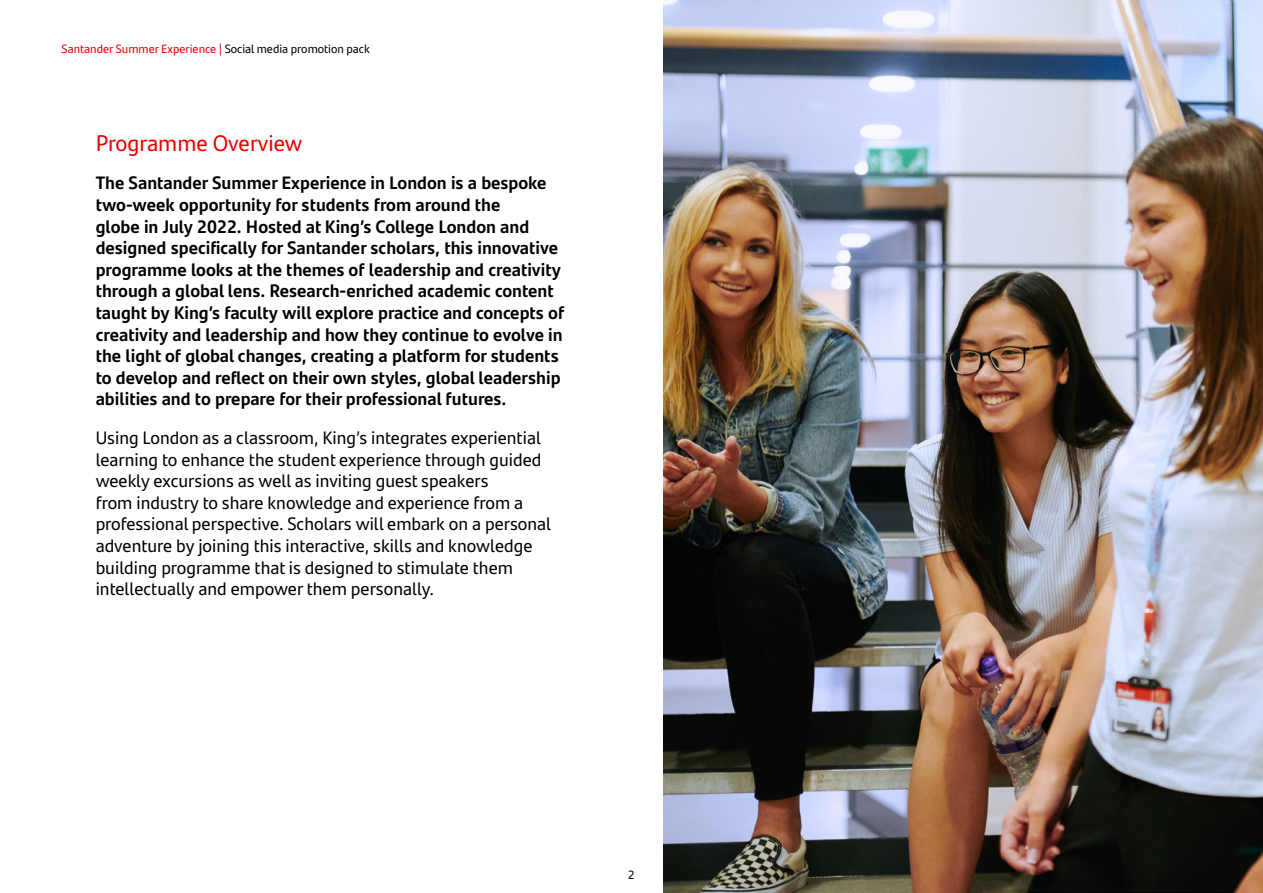
<style>
.page{position:relative;width:1263px;height:893px;background:#fff}
.page>*{position:absolute;margin:0;border:0;box-sizing:border-box;transform-origin:0 0}
.t1{font:22.5px "Santander Text";color:#ec0000}
.t2{font:700 18px/21.6px "Santander Text";color:#000}
.t3{font:18px/21.6px "Santander Text";color:#000}
.t4{font:12px "Santander Text";color:#ec0000}
.t5{font:12px "Santander Text";color:#000}
.s1{color:#000}
</style>
<div class="page">
<img style="left:663px;top:0;width:600px;height:893px">
<p class="t4" style="left:62px;top:40px;width:310px">Santander Summer Experience | <span class="s1">Social media promotion pack</span></p>
<p class="t1" style="left:96px;top:126px;width:208px">Programme Overview</p>
<p class="t2" style="left:96px;top:171px;width:470px">The Santander Summer Experience in London is a bespoke two-week opportunity for students from around the<br>globe in July 2022. Hosted at King s’ College London and designed specifically for Santander scholars, this innovative programme looks at the themes of leadership and creativity through a global lens. Research-enriched academic content taught by King s’ faculty will explore practice and concepts of creativity and leadership and how they continue to evolve in the light of global changes, creating a platform for students to develop and reflect on their own styles, global leadership abilities and to prepare for their professional futures.</p>
<p class="t3" style="left:96px;top:426px;width:457px">Using London as a classroom, King s’ integrates experiential learning to enhance the student experience through guided weekly excursions as well as inviting guest speakers<br>from industry to share knowledge and experience from a professional perspective. Scholars will embark on a personal adventure by joining this interactive, skills and knowledge building programme that is designed to stimulate them intellectually and empower them personally.</p>
<p class="t5" style="left:628px;top:866px;width:8px">2</p>
</div>
